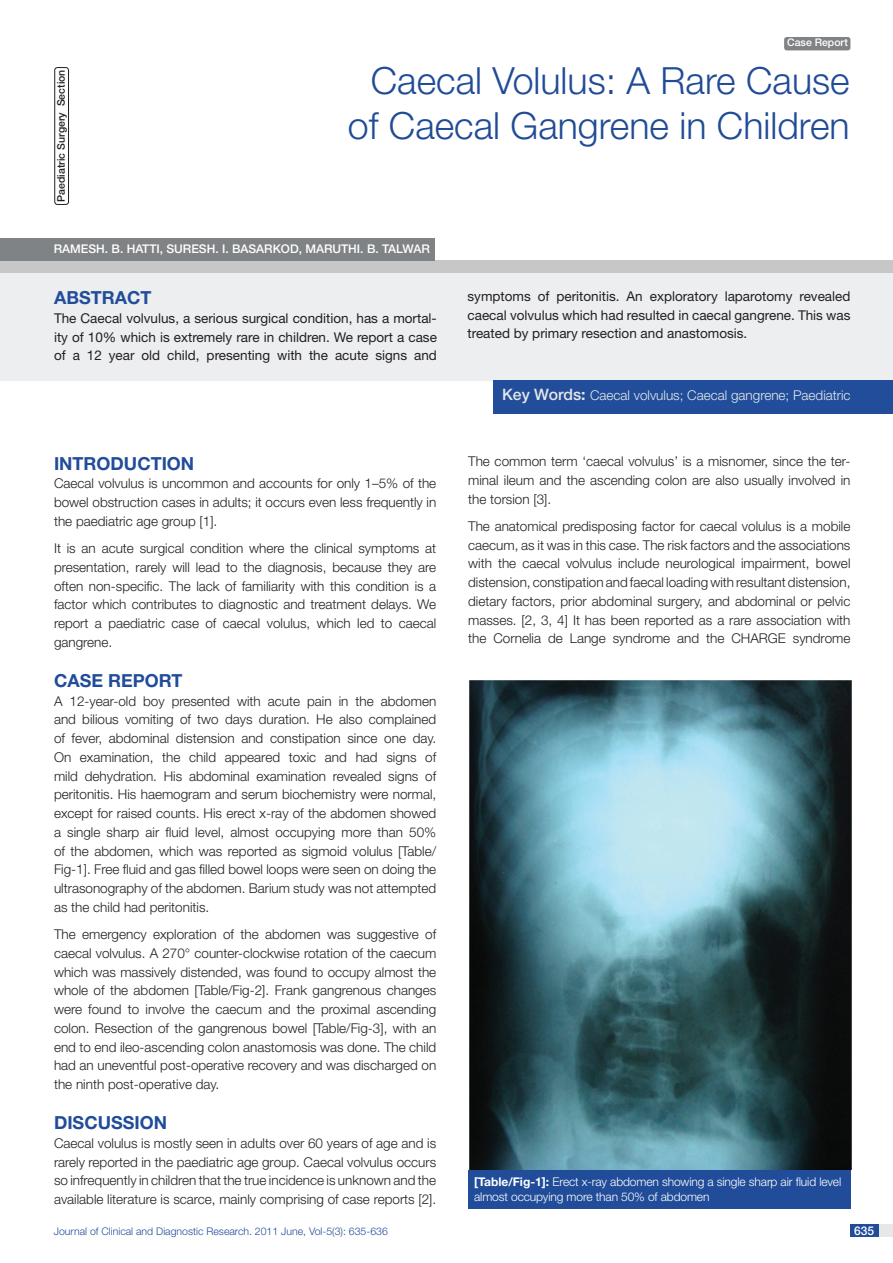
<style>
.page{position:relative;width:893px;height:1263px;background:#fff}
.page>*{position:absolute;margin:0;border:0;box-sizing:border-box;transform-origin:0 0}
.t1{font:300 37.5px/45px "Helvetica Neue";color:#214b97;text-align:right}
.t2{font:700 18px "Helvetica Neue";color:#214c99}
.t3{font:700 18px "Helvetica Neue";color:#214d9a}
.t4{font:300 13.5px/18.8px "Helvetica Neue";color:#231f20;text-align:justify}
.t5{font:13.5px/18.8px "Helvetica Neue";color:#231f20;text-align:justify}
.t6{font:300 13.5px "Helvetica Neue";color:#e5eae9}
.t7{font:300 12px/14.4px "Helvetica Neue";letter-spacing:-.01em;color:#fff}
.t8{font:500 12px "Helvetica Neue";color:#fff}
.t9{font:300 10.5px "Helvetica Neue";color:#214c99}
.t10{font:500 10.5px "Helvetica Neue";letter-spacing:-.005em;color:#231f20}
.t11{font:500 10.5px "Helvetica Neue";color:#fff}
.s1{font-weight:500;font-size:15.75px;color:#e6e7e9}
.s2{font-weight:700;font-size:15.75px;color:#e6e7e9}
.s3{font-weight:700}
</style>
<div class="page">
<div style="left:850px;top:1224px;width:43px;height:13px;background:#e6e7e9"></div>
<div style="left:850px;top:1224px;width:29px;height:13px;background:#214c99"></div>
<div style="left:0;top:260px;width:893px;height:121px;background:#eceeef"></div>
<div style="left:0;top:260px;width:893px;height:12px;background:#c7c7c8"></div>
<div style="left:0;top:238px;width:434px;height:23px;background:#808385"></div>
<div style="left:494px;top:380px;width:399px;height:34px;background:#214d9a"></div>
<div style="left:784px;top:37px;width:66px;height:13px;background:#808385;border-radius:3px"></div>
<div style="left:54px;top:67px;width:15px;height:138px;border:1px solid #231f20;border-radius:3px"></div>
<div style="left:468px;top:1168px;width:382px;height:41px;background:#214c99"></div>
<img style="left:468px;top:680px;width:384px;height:489px">
<p class="t10" style="left:55px;top:202px;width:134px;rotate:-90deg">PAEDIATRIC SURGERY SECTION</p>
<p class="t11" style="left:787px;top:36px;width:62px">CASE REPORT</p>
<h1 class="t1" style="left:348px;top:58px;width:503px">Caecal Volulus: A Rare Cause of Caecal Gangrene in Children</h1>
<p class="t8" style="left:54px;top:242px;width:373px">RAMESH. B. HATTI, SURESH. I. BASARKOD, MARUTHI. B. TALWAR</p>
<h2 class="t3" style="left:54px;top:287px;width:86px">ABSTRACT</h2>
<p class="t5" style="left:54px;top:309px;width:384px">The Caecal volvulus, a serious surgical condition, has a mortal&shy;ity of 10% which is extremely rare in children. We report a case of a 12 year old child, presenting with the acute signs and</p>
<h2 class="t2" style="left:54px;top:452px;width:142px">INTRODUCTION</h2>
<p class="t4" style="left:54px;top:474px;width:384px">Caecal volvulus is uncommon and accounts for only 1–5% of the bowel obstruction cases in adults; it occurs even less frequently in the paediatric age group [1].</p>
<p class="t4" style="left:54px;top:539px;width:384px">It is an acute surgical condition where the clinical symptoms at presentation, rarely will lead to the diagnosis, because they are often non-specific. The lack of familiarity with this condition is a factor which contributes to diagnostic and treatment delays. We report a paediatric case of caecal volulus, which led to caecal gangrene.</p>
<h2 class="t2" style="left:54px;top:669px;width:104px">CASE REPORT</h2>
<p class="t4" style="left:54px;top:691px;width:384px">A 12-year-old boy presented with acute pain in the abdomen and bilious vomiting of two days duration. He also complained of fever, abdominal distension and constipation since one day.<br>On examination, the child appeared toxic and had signs of mild dehydration. His abdominal examination revealed signs of peritonitis. His haemogram and serum biochemistry were normal, except for raised counts. His erect x-ray of the abdomen showed a single sharp air fluid level, almost occupying more than 50% of the abdomen, which was reported as sigmoid volulus [Table/ Fig-1]. Free fluid and gas filled bowel loops were seen on doing the ultrasonography of the abdomen. Barium study was not attempted as the child had peritonitis.</p>
<p class="t4" style="left:54px;top:925px;width:384px">The emergency exploration of the abdomen was suggestive of caecal volvulus. A 270° counter-clockwise rotation of the caecum which was massively distended, was found to occupy almost the whole of the abdomen [Table/Fig-2]. Frank gangrenous changes were found to involve the caecum and the proximal ascending colon. Resection of the gangrenous bowel [Table/Fig-3], with an end to end ileo-ascending colon anastomosis was done. The child had an uneventful post-operative recovery and was discharged on the ninth post-operative day.</p>
<h2 class="t2" style="left:54px;top:1112px;width:90px">DISCUSSION</h2>
<p class="t4" style="left:54px;top:1133px;width:384px">Caecal volulus is mostly seen in adults over 60 years of age and is rarely reported in the paediatric age group. Caecal volvulus occurs so infrequently in children that the true incidence is unknown and the available literature is scarce, mainly comprising of case reports [2].</p>
<p class="t5" style="left:468px;top:286px;width:384px">symptoms of peritonitis. An exploratory laparotomy revealed caecal volvulus which had resulted in caecal gangrene. This was treated by primary resection and anastomosis.</p>
<p class="t6" style="left:502px;top:387px;width:350px"><span class="s1">KEY WORDS</span><span class="s2">:</span> Caecal volvulus; Caecal gangrene; Paediatric</p>
<p class="t4" style="left:468px;top:452px;width:384px;text-align:left">The common term ‘caecal volvulus’ is a misnomer, since the ter&shy;minal ileum and the ascending colon are also usually involved in the torsion [3].</p>
<p class="t4" style="left:468px;top:516px;width:384px">The anatomical predisposing factor for caecal volulus is a mobile caecum, as it was in this case. The risk factors and the associations with the caecal volvulus include neurological impairment, bowel distension, constipation and faecal loading with resultant distension, dietary factors, prior abdominal surgery, and abdominal or pelvic masses. [2, 3, 4] It has been reported as a rare association with the Cornelia de Lange syndrome and the CHARGE syndrome</p>
<p class="t7" style="left:474px;top:1174px;width:369px"><span class="s3">[TABLE/FIG-1]:</span> Erect x-ray abdomen showing a single sharp air fluid level almost occupying more than 50% of abdomen</p>
<p class="t9" style="left:54px;top:1225px;width:336px">Journal of Clinical and Diagnostic Research. 2011 June, Vol-5(3): 635-636</p>
<p class="t8" style="left:854px;top:1223px;width:22px">635</p>
</div>
